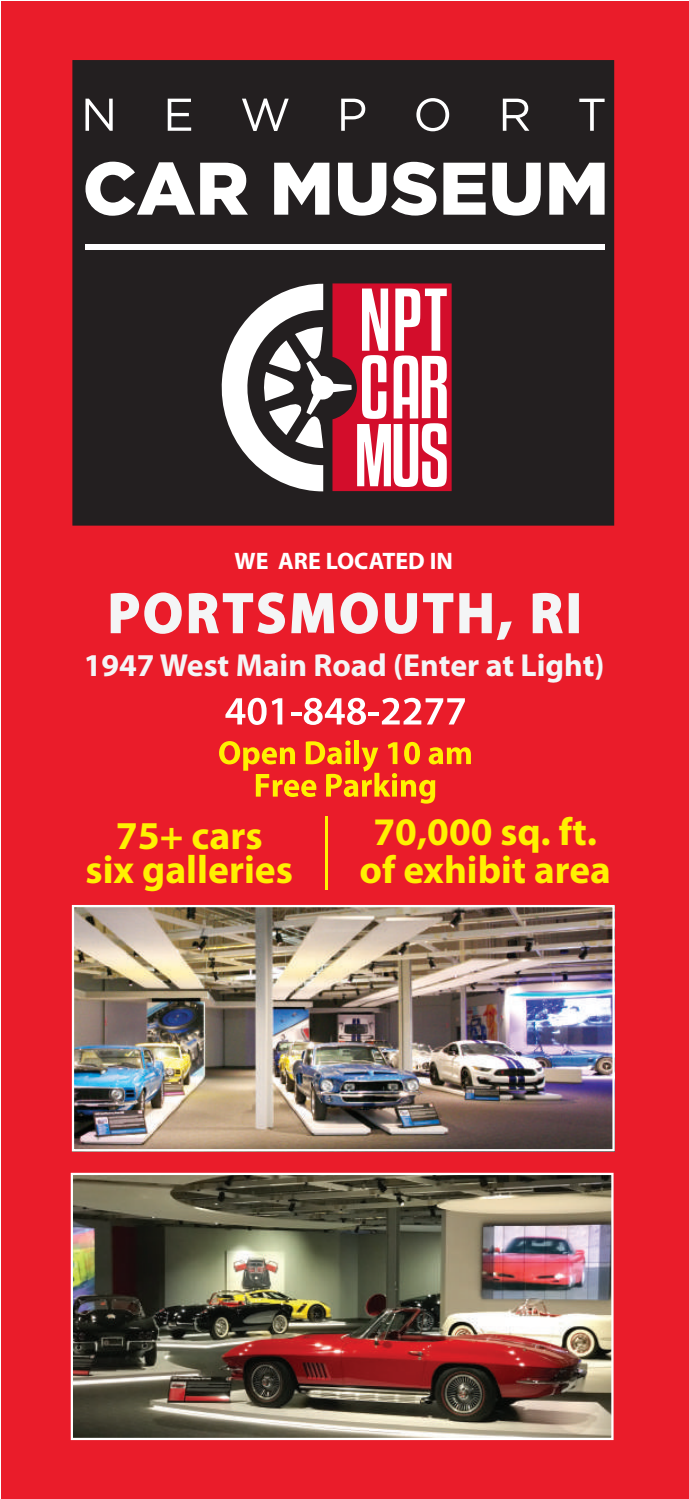
<style>
.page{position:relative;width:689px;height:1499px;background:#fff}
.page>*{position:absolute;margin:0;border:0;box-sizing:border-box;transform-origin:0 0}
.t1{font:700 39.6px/34px "Myriad Pro";color:#fff101;text-align:center}
.t2{font:700 39.15px/38px "Myriad Pro";color:#fff101;text-align:center}
.t3{font:700 31.95px "Myriad Pro";color:#f4f5f6}
.t4{font:700 23.85px "Myriad Pro";color:#fff}
</style>
<div class="page">
<div style="left:1px;top:1px;width:687px;height:1497px;background:#ea1c2a"></div>
<svg style="left:219px;top:740px;width:252px;height:63px"></svg>
<img style="left:75px;top:908px;width:536px;height:240px">
<div style="left:72px;top:60px;width:542px;height:465px;background:#231f20;border:1px solid #231f20"></div>
<div style="left:85px;top:245px;width:519px;height:5px;background:#fff"></div>
<svg style="left:221px;top:283px;width:230px;height:208px"></svg>
<svg style="left:85px;top:99px;width:28px;height:32px"></svg>
<svg style="left:168px;top:99px;width:23px;height:32px"></svg>
<svg style="left:242px;top:99px;width:46px;height:32px"></svg>
<svg style="left:341px;top:99px;width:24px;height:32px"></svg>
<svg style="left:416px;top:98px;width:33px;height:33px"></svg>
<svg style="left:502px;top:99px;width:27px;height:32px"></svg>
<svg style="left:579px;top:99px;width:25px;height:32px"></svg>
<svg style="left:85px;top:162px;width:163px;height:54px"></svg>
<svg style="left:274px;top:163px;width:55px;height:52px"></svg>
<svg style="left:338px;top:162px;width:98px;height:54px"></svg>
<svg style="left:443px;top:163px;width:42px;height:52px"></svg>
<svg style="left:492px;top:163px;width:48px;height:53px"></svg>
<svg style="left:549px;top:163px;width:55px;height:52px"></svg>
<svg style="left:109px;top:523px;width:404px;height:117px"></svg>
<svg style="left:532px;top:592px;width:31px;height:42px"></svg>
<div style="left:568px;top:593px;width:10px;height:40px;background:#f4f5f6;border:2px solid #f4f5f6"></div>
<svg style="left:225px;top:698px;width:41px;height:27px"></svg>
<svg style="left:272px;top:698px;width:10px;height:26px"></svg>
<svg style="left:291px;top:698px;width:174px;height:27px"></svg>
<div style="left:72px;top:905px;width:542px;height:246px;border:2px solid #fff"></div>
<hr style="left:325px;top:816px;width:2px;height:73px;background:#fff101">
<img style="left:74px;top:1175px;width:536px;height:262px">
<div style="left:71px;top:1172px;width:542px;height:268px;border:2px solid #fff"></div>
<p class="t4" style="left:234px;top:545px;width:220px">WE ARE LOCATED IN</p>
<p class="t3" style="left:84px;top:645px;width:522px">1947 West Main Road (Enter at Light)</p>
<p class="t1" style="left:85px;top:817px;width:209px">75+ cars<br>six galleries</p>
<p class="t2" style="left:359px;top:811px;width:253px">70,000 sq. ft. of exhibit area</p>
</div>
